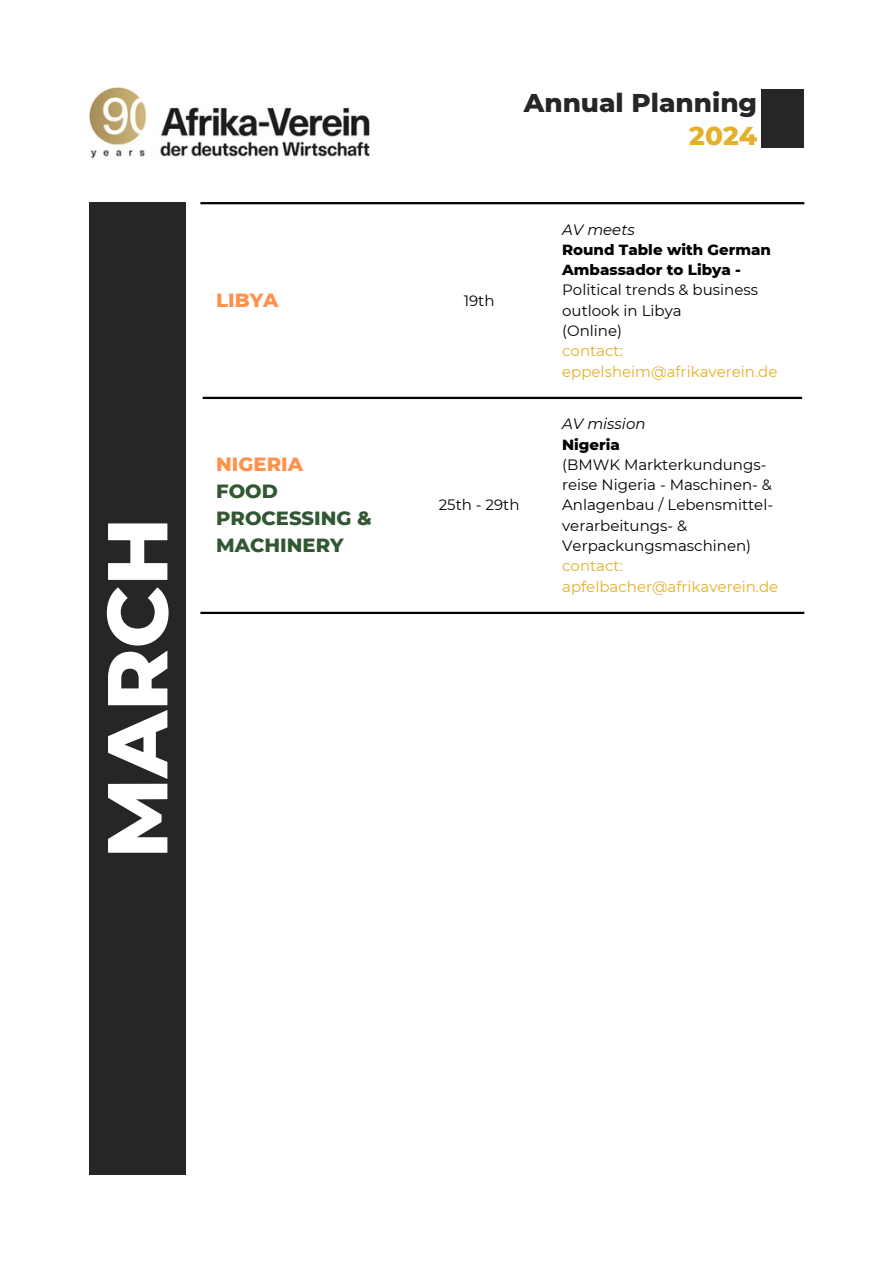
<style>
.page{position:relative;width:894px;height:1264px;background:#fff}
.page>*{position:absolute;margin:0;border:0;box-sizing:border-box;transform-origin:0 0}
.t1{font:800 84.75px "Montserrat";color:#fff}
.t2{font:800 26.25px/32.7px "Montserrat";color:#272626;text-align:right}
.t3{font:800 19.5px/27px "Montserrat";color:#315833}
.t4{font:800 19.5px "Montserrat";color:#ff914d}
.t5{font:15px/20.2px "Montserrat";color:#000}
.t6{font:15px/20.2px "Montserrat";color:#e3b02b}
.t7{font:800 15px/20.2px "Montserrat";color:#000}
.t8{font:italic 15px "Montserrat";color:#000}
.s1{color:#e3b02b}
</style>
<div class="page">
<div style="left:89px;top:202px;width:97px;height:972px;background:#272626"></div>
<hr style="left:200px;top:202px;width:604px;height:2px;background:#000">
<hr style="left:203px;top:397px;width:598px;height:2px;background:#000">
<hr style="left:200px;top:611px;width:604px;height:3px;background:#000">
<div style="left:761px;top:89px;width:43px;height:59px;background:#272626"></div>
<img style="left:89px;top:88px;width:280px;height:71px">
<p class="t1" style="left:85px;top:858px;width:343px;rotate:-90deg">MARCH</p>
<p class="t2" style="left:523px;top:86px;width:235px">Annual Planning<br><span class="s1">2024</span></p>
<p class="t4" style="left:216px;top:288px;width:64px">LIBYA</p>
<p class="t5" style="left:463px;top:290px;width:32px">19th</p>
<p class="t8" style="left:562px;top:220px;width:74px">AV meets</p>
<h1 class="t7" style="left:562px;top:239px;width:210px">Round Table with German<br>Ambassador to Libya -</h1>
<p class="t5" style="left:562px;top:280px;width:197px">Political trends &amp; business outlook in Libya</p>
<p class="t5" style="left:562px;top:320px;width:61px">(Online)</p>
<p class="t6" style="left:562px;top:341px;width:62px">contact:</p>
<p class="t6" style="left:562px;top:361px;width:217px">eppelsheim@afrikaverein.de</p>
<p class="t4" style="left:216px;top:452px;width:88px">NIGERIA</p>
<p class="t3" style="left:216px;top:477px;width:157px">FOOD<br>PROCESSING &amp;<br>MACHINERY</p>
<p class="t5" style="left:438px;top:495px;width:82px">25th - 29th</p>
<p class="t8" style="left:562px;top:415px;width:85px">AV mission</p>
<p class="t7" style="left:562px;top:434px;width:59px">Nigeria</p>
<p class="t5" style="left:562px;top:454px;width:212px">(BMWK Markterkundungs&shy;reise Nigeria - Maschinen- &amp;<br>Anlagenbau / Lebensmittel&shy;verarbeitungs- &amp;<br>Verpackungsmaschinen)</p>
<p class="t6" style="left:562px;top:555px;width:218px">contact: apfelbacher@afrikaverein.de</p>
</div>
